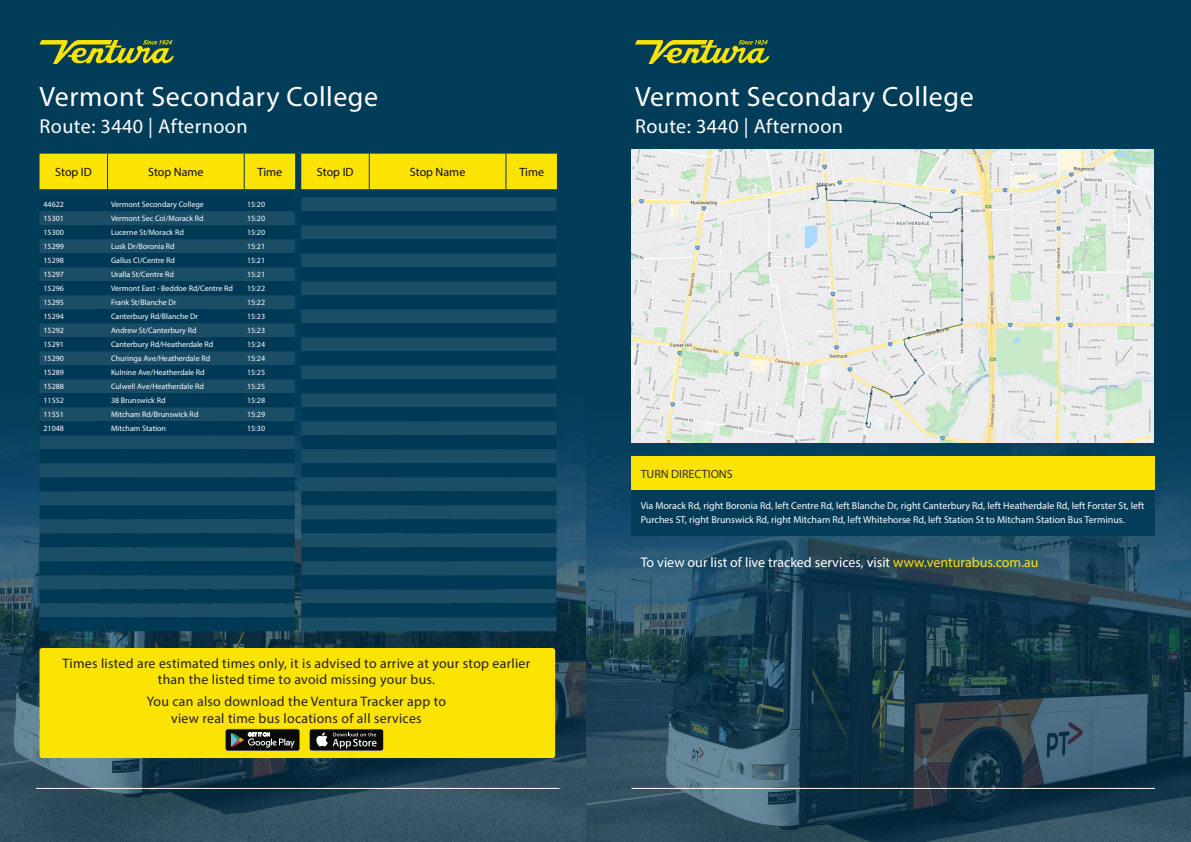
<style>
.page{position:relative;width:1191px;height:842px;background:#fff}
.page>*{position:absolute;margin:0;border:0;box-sizing:border-box;transform-origin:0 0}
.t1{font:28px "Myriad Pro";letter-spacing:.02em;color:#fff}
.t2{font:20.2px "Myriad Pro";letter-spacing:.02em;color:#fff}
.t3{font:14px "Myriad Pro";color:#fff}
.t4{font:13.8px/16.6px "Myriad Pro";letter-spacing:.02em;color:#231f20;text-align:center}
.t5{font:12px "Myriad Pro";color:#0d0d0d}
.t6{font:12px "Myriad Pro";color:#312f30}
.t7{font:10px/14px "Myriad Pro";color:#fff}
.t8{font:8px "Myriad Pro";color:#fff}
.s1{color:#fbe304}
</style>
<div class="page">
<img style="left:0;top:0;width:587px;height:842px">
<hr style="left:36px;top:788px;width:523px;height:1px;background:#fff">
<svg style="left:40px;top:40px;width:134px;height:24px;background:#6e8533"></svg>
<div style="left:40px;top:154px;width:517px;height:35px;background:#fbe304"></div>
<hr style="left:369px;top:154px;width:1px;height:35px;background:#033d5a">
<hr style="left:505px;top:154px;width:1px;height:35px;background:#033d5a">
<hr style="left:557px;top:154px;width:1px;height:35px;background:#033d5a">
<svg style="left:40px;top:197px;width:255px;height:42px;background:#083f5a"></svg>
<div style="left:40px;top:239px;width:255px;height:378px;background:#1a4d66"></div>
<svg style="left:40px;top:253px;width:255px;height:322px;background:#0c425c"></svg>
<div style="left:40px;top:589px;width:255px;height:14px;background:#003955"></div>
<div style="left:40px;top:617px;width:255px;height:14px;background:#003955"></div>
<div style="left:301px;top:197px;width:255px;height:434px;background:#1a4d66"></div>
<svg style="left:301px;top:211px;width:255px;height:56px;background:#0c425d"></svg>
<svg style="left:301px;top:267px;width:255px;height:322px;background:#0c425c"></svg>
<div style="left:301px;top:603px;width:255px;height:14px;background:#003955"></div>
<div style="left:39px;top:648px;width:516px;height:110px;background:#fbe304;border-radius:3px"></div>
<svg style="left:225px;top:729px;width:75px;height:22px;background:#383b36"></svg>
<div style="left:309px;top:729px;width:74px;height:22px;background:#343533;border-radius:3px"></div>
<div style="left:310px;top:729px;width:73px;height:21px;background:#0a0b09;border-radius:2px"></div>
<svg style="left:316px;top:732px;width:60px;height:16px"></svg>
<img style="left:587px;top:0;width:604px;height:842px">
<hr style="left:631px;top:788px;width:524px;height:1px;background:#fff">
<div style="left:631px;top:457px;width:523px;height:33px;background:#fbe304"></div>
<div style="left:631px;top:490px;width:523px;height:45px;background:#033d5a"></div>
<svg style="left:635px;top:40px;width:134px;height:24px;background:#6e8533"></svg>
<img style="left:632px;top:150px;width:521px;height:293px">
<p class="t1" style="left:40px;top:79px;width:340px">Vermont Secondary College</p>
<p class="t2" style="left:40px;top:114px;width:210px">Route: 3440 | Afternoon</p>
<p class="t5" style="left:55px;top:164px;width:38px">Stop ID</p>
<p class="t5" style="left:148px;top:164px;width:57px">Stop Name</p>
<p class="t5" style="left:258px;top:164px;width:26px">Time</p>
<p class="t5" style="left:317px;top:164px;width:38px">Stop ID</p>
<p class="t5" style="left:410px;top:164px;width:57px">Stop Name</p>
<p class="t5" style="left:519px;top:164px;width:26px">Time</p>
<p class="t8" style="left:44px;top:200px;width:22px">44622</p>
<p class="t8" style="left:111px;top:200px;width:94px">Vermont Secondary College</p>
<p class="t8" style="left:247px;top:200px;width:20px">15:20</p>
<p class="t8" style="left:44px;top:214px;width:22px">15301</p>
<p class="t8" style="left:111px;top:214px;width:94px">Vermont Sec Col/Morack Rd</p>
<p class="t8" style="left:247px;top:214px;width:20px">15:20</p>
<p class="t8" style="left:44px;top:228px;width:22px">15300</p>
<p class="t8" style="left:111px;top:228px;width:74px">Lucerne St/Morack Rd</p>
<p class="t8" style="left:247px;top:228px;width:20px">15:20</p>
<p class="t8" style="left:44px;top:242px;width:22px">15299</p>
<p class="t8" style="left:111px;top:242px;width:65px">Lusk Dr/Boronia Rd</p>
<p class="t8" style="left:247px;top:242px;width:20px">15:21</p>
<p class="t8" style="left:44px;top:256px;width:22px">15298</p>
<p class="t8" style="left:111px;top:256px;width:66px">Gallus Cl/Centre Rd</p>
<p class="t8" style="left:247px;top:256px;width:20px">15:21</p>
<p class="t8" style="left:44px;top:270px;width:22px">15297</p>
<p class="t8" style="left:111px;top:270px;width:64px">Uralla St/Centre Rd</p>
<p class="t8" style="left:247px;top:270px;width:20px">15:21</p>
<p class="t8" style="left:44px;top:284px;width:22px">15296</p>
<p class="t8" style="left:111px;top:284px;width:123px">Vermont East - Beddoe Rd/Centre Rd</p>
<p class="t8" style="left:247px;top:284px;width:20px">15:22</p>
<p class="t8" style="left:44px;top:298px;width:22px">15295</p>
<p class="t8" style="left:111px;top:298px;width:67px">Frank St/Blanche Dr</p>
<p class="t8" style="left:247px;top:298px;width:20px">15:22</p>
<p class="t8" style="left:44px;top:312px;width:22px">15294</p>
<p class="t8" style="left:111px;top:312px;width:89px">Canterbury Rd/Blanche Dr</p>
<p class="t8" style="left:247px;top:312px;width:20px">15:23</p>
<p class="t8" style="left:44px;top:326px;width:22px">15292</p>
<p class="t8" style="left:111px;top:326px;width:87px">Andrew St/Canterbury Rd</p>
<p class="t8" style="left:247px;top:326px;width:20px">15:23</p>
<p class="t8" style="left:44px;top:340px;width:22px">15291</p>
<p class="t8" style="left:111px;top:340px;width:104px">Canterbury Rd/Heatherdale Rd</p>
<p class="t8" style="left:247px;top:340px;width:20px">15:24</p>
<p class="t8" style="left:44px;top:354px;width:22px">15290</p>
<p class="t8" style="left:111px;top:354px;width:101px">Churinga Ave/Heatherdale Rd</p>
<p class="t8" style="left:247px;top:354px;width:20px">15:24</p>
<p class="t8" style="left:44px;top:368px;width:22px">15289</p>
<p class="t8" style="left:111px;top:368px;width:95px">Kulnine Ave/Heatherdale Rd</p>
<p class="t8" style="left:247px;top:368px;width:20px">15:25</p>
<p class="t8" style="left:44px;top:382px;width:22px">15288</p>
<p class="t8" style="left:111px;top:382px;width:94px">Culwell Ave/Heatherdale Rd</p>
<p class="t8" style="left:247px;top:382px;width:20px">15:25</p>
<p class="t8" style="left:44px;top:396px;width:22px">11552</p>
<p class="t8" style="left:111px;top:396px;width:56px">38 Brunswick Rd</p>
<p class="t8" style="left:247px;top:396px;width:20px">15:28</p>
<p class="t8" style="left:44px;top:410px;width:22px">11551</p>
<p class="t8" style="left:111px;top:410px;width:89px">Mitcham Rd/Brunswick Rd</p>
<p class="t8" style="left:247px;top:410px;width:20px">15:29</p>
<p class="t8" style="left:44px;top:424px;width:22px">21048</p>
<p class="t8" style="left:111px;top:424px;width:56px">Mitcham Station</p>
<p class="t8" style="left:247px;top:424px;width:20px">15:30</p>
<p class="t4" style="left:63px;top:655px;width:469px">Times listed are estimated times only, it is advised to arrive at your stop earlier than the listed time to avoid missing your bus.</p>
<p class="t4" style="left:147px;top:693px;width:301px">You can also download the Ventura Tracker app to view real time bus locations of all services</p>
<p class="t1" style="left:635px;top:79px;width:340px">Vermont Secondary College</p>
<p class="t2" style="left:635px;top:114px;width:210px">Route: 3440 | Afternoon</p>
<p class="t6" style="left:640px;top:466px;width:94px">TURN DIRECTIONS</p>
<p class="t7" style="left:640px;top:499px;width:505px">Via Morack Rd, right Boronia Rd, left Centre Rd, left Blanche Dr, right Canterbury Rd, left Heatherdale Rd, left Forster St, left<br>Purches ST, right Brunswick Rd, right Mitcham Rd, left Whitehorse Rd, left Station St to Mitcham Station Bus Terminus.</p>
<p class="t3" style="left:640px;top:553px;width:399px">To view our list of live tracked services, visit <span class="s1">www.venturabus.com.au</span></p>
</div>
